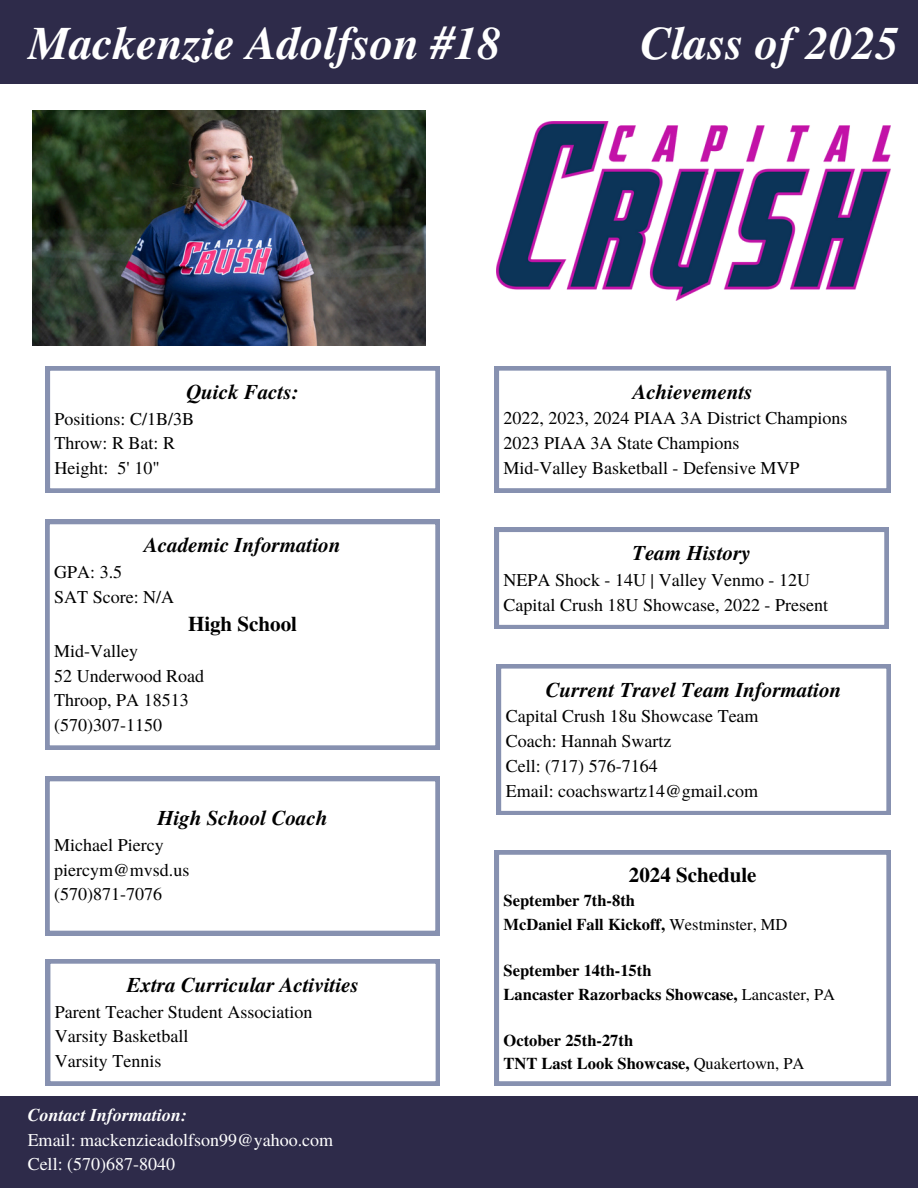
<style>
.page{position:relative;width:918px;height:1188px;background:#fff}
.page>*{position:absolute;margin:0;border:0;box-sizing:border-box;transform-origin:0 0}
.t1{font:italic 700 46.5px "Te X Gyre Termes";color:#fff}
.t2{font:italic 700 21px "Te X Gyre Termes";color:#000}
.t3{font:700 21px "Te X Gyre Termes";color:#000}
.t4{font:18px/24.8px "Te X Gyre Termes";color:#000}
.t5{font:18px "Te X Gyre Termes";color:#fff}
.t6{font:italic 700 18px "Te X Gyre Termes";color:#fff}
.t7{font:700 16.5px "Te X Gyre Termes";color:#000}
.s1{font-weight:400}
</style>
<div class="page">
<img style="left:497px;top:122px;width:393px;height:179px">
<svg style="left:46px;top:366px;width:393px;height:126px"></svg>
<svg style="left:45px;top:520px;width:395px;height:229px"></svg>
<svg style="left:45px;top:777px;width:395px;height:158px"></svg>
<svg style="left:495px;top:366px;width:396px;height:126px"></svg>
<svg style="left:497px;top:664px;width:393px;height:151px"></svg>
<svg style="left:495px;top:528px;width:393px;height:101px"></svg>
<svg style="left:46px;top:959px;width:394px;height:126px"></svg>
<div style="left:1px;top:0;width:917px;height:84px;background:#2e2b4a"></div>
<div style="left:1px;top:1096px;width:917px;height:92px;background:#2e2b4a"></div>
<img style="left:32px;top:111px;width:394px;height:235px">
<svg style="left:495px;top:850px;width:396px;height:235px"></svg>
<p class="t1" style="left:28px;top:8px;width:474px">Mackenzie Adolfson #18</p>
<p class="t1" style="left:641px;top:8px;width:260px">Class of 2025</p>
<p class="t2" style="left:186px;top:376px;width:114px">Quick Facts:</p>
<p class="t4" style="left:55px;top:405px;width:141px">Positions: C/1B/3B</p>
<p class="t4" style="left:55px;top:430px;width:122px">Throw: R Bat: R</p>
<p class="t4" style="left:55px;top:455px;width:107px">Height: 5' 10"</p>
<p class="t2" style="left:144px;top:530px;width:198px">Academic Information</p>
<p class="t4" style="left:54px;top:559px;width:121px">GPA: 3.5<br>SAT Score: N/A</p>
<p class="t3" style="left:188px;top:608px;width:111px">High School</p>
<p class="t4" style="left:54px;top:638px;width:151px">Mid-Valley<br>52 Underwood Road<br>Throop, PA 18513 (570)307-1150</p>
<p class="t2" style="left:157px;top:802px;width:172px">High School Coach</p>
<p class="t4" style="left:54px;top:832px;width:137px">Michael Piercy piercym@mvsd.us (570)871-7076</p>
<p class="t2" style="left:127px;top:969px;width:234px">Extra Curricular Activities</p>
<p class="t4" style="left:55px;top:998px;width:259px">Parent Teacher Student Association</p>
<p class="t4" style="left:55px;top:1023px;width:135px">Varsity Basketball</p>
<p class="t4" style="left:55px;top:1048px;width:108px">Varsity Tennis</p>
<p class="t6" style="left:28px;top:1101px;width:161px">Contact Information:</p>
<p class="t5" style="left:28px;top:1127px;width:307px">Email: mackenzieadolfson99@yahoo.com</p>
<p class="t5" style="left:28px;top:1151px;width:149px">Cell: (570)687-8040</p>
<p class="t2" style="left:633px;top:376px;width:122px">Achievements</p>
<p class="t4" style="left:504px;top:405px;width:345px">2022, 2023, 2024 PIAA 3A District Champions</p>
<p class="t4" style="left:504px;top:430px;width:237px">2023 PIAA 3A State Champions</p>
<p class="t4" style="left:504px;top:455px;width:297px">Mid-Valley Basketball - Defensive MVP</p>
<p class="t2" style="left:633px;top:537px;width:120px">Team History</p>
<p class="t4" style="left:504px;top:567px;width:308px">NEPA Shock - 14U | Valley Venmo - 12U</p>
<p class="t4" style="left:504px;top:591px;width:326px">Capital Crush 18U Showcase, 2022 - Present</p>
<h2 class="t2" style="left:546px;top:674px;width:297px">Current Travel Team Information</h2>
<h2 class="t4" style="left:506px;top:703px;width:254px">Capital Crush 18u Showcase Team</h2>
<p class="t4" style="left:506px;top:728px;width:167px">Coach: Hannah Swartz</p>
<p class="t4" style="left:506px;top:753px;width:153px">Cell: (717) 576-7164</p>
<p class="t4" style="left:506px;top:777px;width:254px">Email: coachswartz14@gmail.com</p>
<p class="t3" style="left:629px;top:858px;width:129px">2024 Schedule</p>
<p class="t7" style="left:504px;top:888px;width:133px">September 7th-8th</p>
<p class="t7" style="left:504px;top:911px;width:285px">McDaniel Fall Kickoff, <span class="s1">Westminster, MD</span></p>
<p class="t7" style="left:504px;top:958px;width:149px">September 14th-15th</p>
<p class="t7" style="left:504px;top:981px;width:333px">Lancaster Razorbacks Showcase, <span class="s1">Lancaster, PA</span></p>
<p class="t7" style="left:504px;top:1027px;width:131px">October 25th-27th</p>
<p class="t7" style="left:504px;top:1051px;width:302px">TNT Last Look Showcase, <span class="s1">Quakertown, PA</span></p>
</div>
